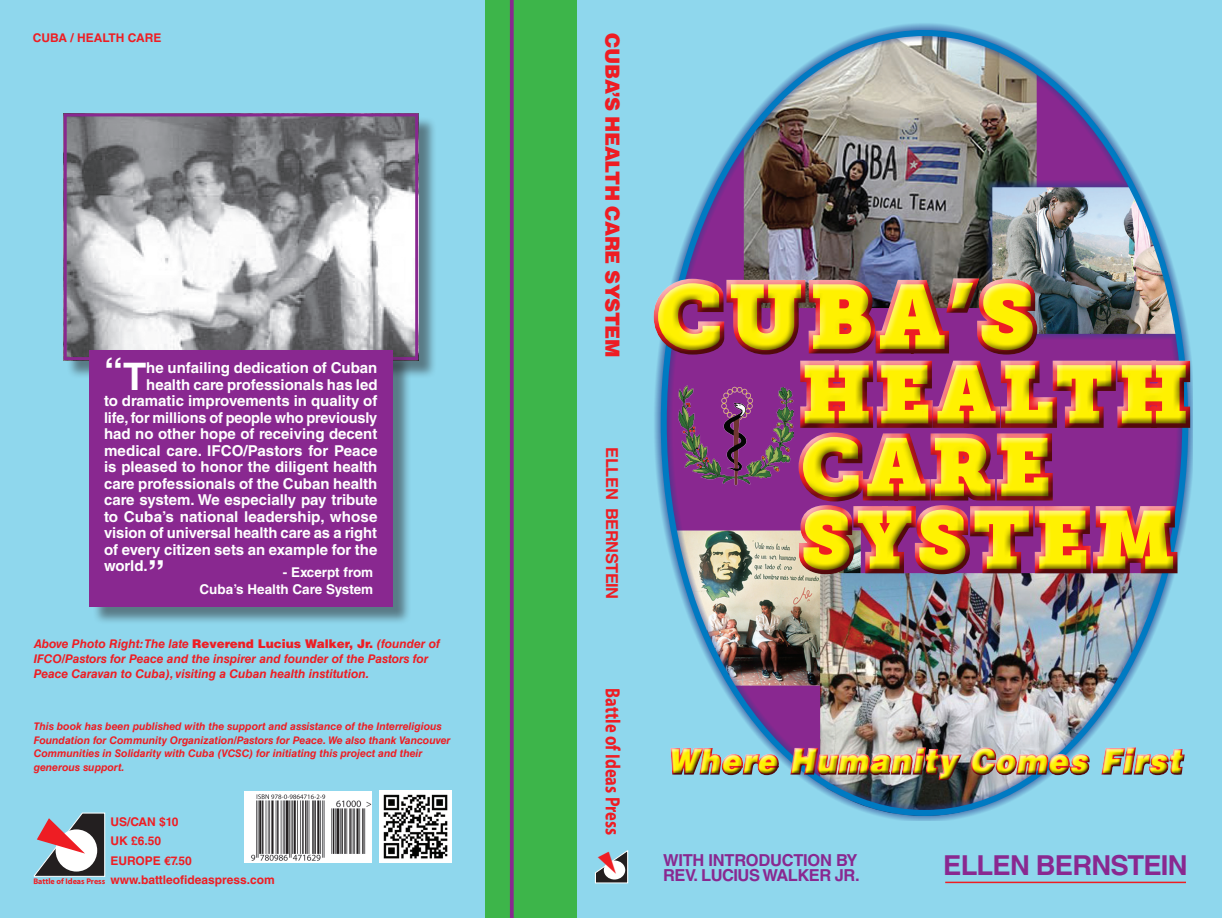
<style>
.page{position:relative;width:1222px;height:918px;background:#8fd7ed}
.page>*{position:absolute;margin:0;border:0;box-sizing:border-box;transform-origin:0 0}
.t1{font:90px "Museo Slab";color:#fff101}
.t2{font:81px/72.8px "Museo Slab";letter-spacing:.06em;color:#fff101}
.t3{font:700 37.95px "Helvetica LT Std";color:#fff}
.t4{font:700 34.5px "Helvetica LT Std";color:#fff}
.t5{font:italic 900 33px "Helvetica LT Std";letter-spacing:.05em;color:#fff101;scale:.91 1}
.Chapter_Title{font:700 27.45px "Helvetica LT Std";letter-spacing:-.03em;color:#892890}
.t6{font:700 20.7px "Myriad Pro";color:#ee1d23;scale:.8 1}
.t7{font:900 19.5px "Helvetica LT Std";letter-spacing:-.025em;color:#ee1d23}
.Chapter_Title-2{font:700 16.5px "Helvetica LT Std";letter-spacing:-.03em;color:#892890}
.t8{font:700 16.5px "Helvetica LT Std";letter-spacing:-.025em;color:#ee1d23}
.t9{font:700 15px "Helvetica LT Std";color:#fff}
.t10{font:700 13.5px "Helvetica LT Std";color:#fff}
.t11{font:italic 700 12px/15px "Helvetica LT Std";color:#ee1d23}
.t12{font:700 12px "Helvetica LT Std";color:#ee1d23}
.t13{font:italic 700 10.5px/13.5px "Helvetica LT Std";color:#ee1d23}
.t14{font:700 8.25px "Myriad";color:#ee1d23}
.s1{font-weight:900;font-style:normal}
</style>
<div class="page">
<div style="left:485px;top:0;width:92px;height:918px;background:#3db54a"></div>
<svg style="left:510px;top:0;width:4px;height:918px;fill:#892890"></svg>
<div style="left:652px;top:21px;width:541px;height:800px;background:#253f8e;opacity:.77"></div>
<img style="left:992px;top:187px;width:186px;height:86px">
<div style="left:642px;top:267px;width:400px;height:94px;background:#fff;opacity:.75"></div>
<img style="left:649px;top:273px;width:544px;height:306px">
<div style="left:787px;top:350px;width:411px;height:231px;background:#fff;opacity:.75"></div>
<div style="left:791px;top:353px;width:410px;height:233px;background:#231f20;opacity:.75"></div>
<svg style="left:669px;top:733px;width:112px;height:57px"></svg>
<div style="left:666px;top:742px;width:522px;height:41px;background:#fff;opacity:.75"></div>
<div style="left:668px;top:744px;width:521px;height:42px;background:#231f20;opacity:.75"></div>
<hr style="left:945px;top:882px;width:241px;height:1px;background:#ee1d23">
<img style="left:245px;top:791px;width:127px;height:72px">
<img style="left:380px;top:790px;width:72px;height:73px">
<div style="left:66px;top:116px;width:371px;height:263px;background:#231f20;opacity:.5"></div>
<img style="left:68px;top:117px;width:346px;height:239px">
<div style="left:64px;top:113px;width:354px;height:247px;border:3px solid #892890"></div>
<div style="left:92px;top:352px;width:320px;height:273px;background:#231f20;opacity:.5"></div>
<div style="left:90px;top:350px;width:303px;height:256px;background:#892890"></div>
<svg style="left:595px;top:850px;width:33px;height:33px"></svg>
<svg style="left:33px;top:812px;width:73px;height:65px"></svg>
<p class="t12" style="left:33px;top:31px;width:130px">CUBA / HEALTH CARE</p>
<p class="t3" style="left:104px;top:351px;width:44px">“T</p>
<p class="t9" style="left:146px;top:359px;width:233px">he unfailing dedication of Cuban</p>
<p class="t9" style="left:146px;top:375px;width:233px">health care professionals has led</p>
<p class="t9" style="left:104px;top:392px;width:275px">to dramatic improvements in quality of</p>
<p class="t9" style="left:104px;top:408px;width:275px">life, for millions of people who previously</p>
<p class="t9" style="left:104px;top:425px;width:275px">had no other hope of receiving decent</p>
<p class="t9" style="left:104px;top:441px;width:275px">medical care. IFCO/Pastors for Peace</p>
<p class="t9" style="left:104px;top:458px;width:275px">is pleased to honor the diligent health</p>
<p class="t9" style="left:104px;top:474px;width:275px">care professionals of the Cuban health</p>
<p class="t9" style="left:104px;top:491px;width:275px">care system. We especially pay tribute</p>
<p class="t9" style="left:104px;top:507px;width:275px">to Cuba’s national leadership, whose</p>
<p class="t9" style="left:104px;top:524px;width:275px">vision of universal health care as a right</p>
<p class="t9" style="left:104px;top:540px;width:275px">of every citizen sets an example for the</p>
<p class="t9" style="left:104px;top:557px;width:45px">world.</p>
<p class="t4" style="left:148px;top:552px;width:19px">”</p>
<p class="t10" style="left:283px;top:564px;width:92px">- Excerpt from</p>
<p class="t10" style="left:200px;top:581px;width:175px">Cuba’s Health Care System</p>
<p class="t11" style="left:34px;top:636px;width:408px">Above Photo Right: The late <span class="s1">Reverend Lucius Walker, Jr.</span> (founder of<br>IFCO/Pastors for Peace and the inspirer and founder of the Pastors for<br>Peace Caravan to Cuba), visiting a Cuban health institution.</p>
<p class="t13" style="left:34px;top:719px;width:418px">This book has been published with the support and assistance of the Interreligious Foundation for Community Organization/Pastors for Peace. We also thank Vancouver Communities in Solidarity with Cuba (VCSC) for initiating this project and their generous support.</p>
<p class="t12" style="left:110px;top:814px;width:70px">US/CAN $10</p>
<p class="t12" style="left:110px;top:834px;width:52px">UK £6.50</p>
<p class="t12" style="left:110px;top:853px;width:83px">EUROPE €7.50</p>
<p class="t12" style="left:110px;top:873px;width:166px">www.battleofideaspress.com</p>
<p class="t14" style="left:33px;top:877px;width:73px">Battle of Ideas Press</p>
<p class="t7" style="left:625px;top:33px;width:326px;rotate:90deg">CUBA’S HEALTH CARE SYSTEM</p>
<p class="t8" style="left:622px;top:447px;width:154px;rotate:90deg">ELLEN BERNSTEIN</p>
<p class="t6" style="left:626px;top:688px;width:185px;rotate:90deg">Battle of Ideas Press</p>
<h1 class="t1" style="left:656px;top:264px;width:381px">CUBA’S</h1>
<h2 class="t2" style="left:801px;top:359px;width:390px">HEALTH<br>CARE<br>SYSTEM</h2>
<h3 class="t5" style="left:668px;top:740px;width:566px">Where Humanity Comes First</h3>
<p class="Chapter_Title-2" style="left:663px;top:850px;width:196px">WITH INTRODUCTION BY</p>
<p class="Chapter_Title-2" style="left:663px;top:865px;width:198px">REV. LUCIUS WALKER JR.</p>
<p class="Chapter_Title" style="left:943px;top:849px;width:246px">ELLEN BERNSTEIN</p>
</div>
